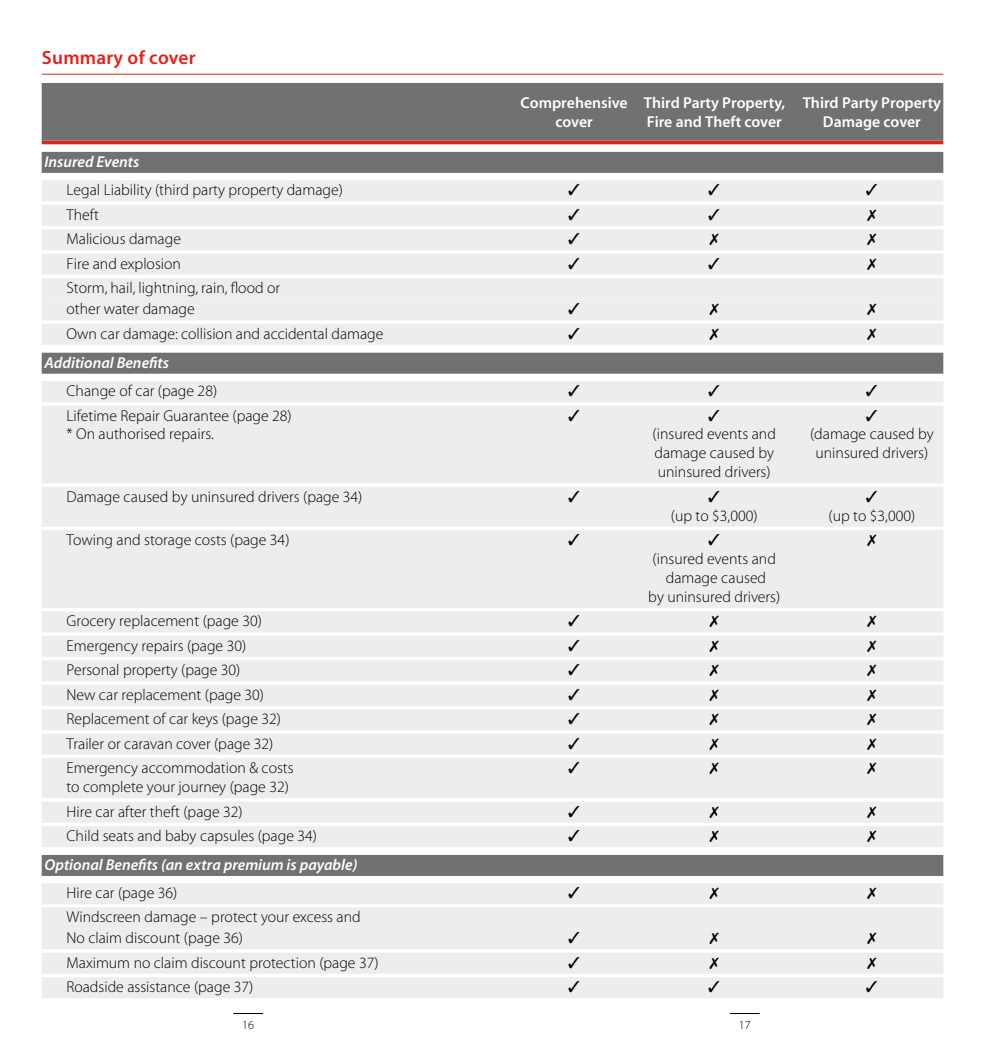
<style>
.page{position:relative;width:993px;height:1042px;background:#fff}
.page>*{position:absolute;margin:0;border:0;box-sizing:border-box;transform-origin:0 0}
.t1{font:19.25px "Myriad MM 565 600";letter-spacing:.01em;color:#e32119}
.t2{font:15.75px/21px "Myriad MM 215 600";color:#000}
.t3{font:15.75px/18.9px "Myriad MM 565 600";color:#fff}
.t4{font:15.75px "Myriad MM It 565 600";letter-spacing:.02em;color:#fff}
.t5{font:15.75px "Myriad MM It 565 600";color:#fff}
.t6{font:12.25px "Myriad MM 215 600";color:#000}
</style>
<div class="page">
<hr style="left:233px;top:1013px;width:30px;height:1px;background:#000">
<hr style="left:729px;top:1013px;width:30px;height:1px;background:#000">
<hr style="left:42px;top:74px;width:901px;height:1px;background:#e32119">
<div style="left:42px;top:83px;width:901px;height:58px;background:#707172"></div>
<hr style="left:42px;top:141px;width:901px;height:3px;background:#e32119">
<div style="left:42px;top:152px;width:901px;height:21px;background:#707172"></div>
<div style="left:42px;top:180px;width:901px;height:21px;background:#eceded"></div>
<div style="left:42px;top:205px;width:901px;height:21px;background:#eceded"></div>
<div style="left:42px;top:229px;width:901px;height:21px;background:#eceded"></div>
<div style="left:42px;top:254px;width:901px;height:21px;background:#eceded"></div>
<div style="left:42px;top:278px;width:901px;height:21px;background:#eceded"></div>
<div style="left:42px;top:299px;width:901px;height:21px;background:#eceded"></div>
<div style="left:42px;top:324px;width:901px;height:21px;background:#eceded"></div>
<div style="left:42px;top:353px;width:901px;height:21px;background:#707172"></div>
<div style="left:42px;top:381px;width:901px;height:21px;background:#eceded"></div>
<div style="left:42px;top:406px;width:901px;height:21px;background:#eceded"></div>
<div style="left:42px;top:424px;width:901px;height:21px;background:#eceded"></div>
<div style="left:42px;top:443px;width:901px;height:21px;background:#eceded"></div>
<div style="left:42px;top:462px;width:901px;height:21px;background:#eceded"></div>
<div style="left:42px;top:487px;width:901px;height:21px;background:#eceded"></div>
<div style="left:42px;top:506px;width:901px;height:21px;background:#eceded"></div>
<div style="left:42px;top:530px;width:901px;height:21px;background:#eceded"></div>
<div style="left:42px;top:549px;width:901px;height:21px;background:#eceded"></div>
<div style="left:42px;top:568px;width:901px;height:21px;background:#eceded"></div>
<div style="left:42px;top:587px;width:901px;height:21px;background:#eceded"></div>
<div style="left:42px;top:611px;width:901px;height:21px;background:#eceded"></div>
<div style="left:42px;top:636px;width:901px;height:21px;background:#eceded"></div>
<div style="left:42px;top:660px;width:901px;height:21px;background:#eceded"></div>
<div style="left:42px;top:685px;width:901px;height:21px;background:#eceded"></div>
<div style="left:42px;top:709px;width:901px;height:21px;background:#eceded"></div>
<div style="left:42px;top:734px;width:901px;height:21px;background:#eceded"></div>
<div style="left:42px;top:758px;width:901px;height:21px;background:#eceded"></div>
<div style="left:42px;top:777px;width:901px;height:21px;background:#eceded"></div>
<div style="left:42px;top:801px;width:901px;height:21px;background:#eceded"></div>
<div style="left:42px;top:826px;width:901px;height:21px;background:#eceded"></div>
<div style="left:42px;top:855px;width:901px;height:21px;background:#707172"></div>
<div style="left:42px;top:883px;width:901px;height:21px;background:#eceded"></div>
<div style="left:42px;top:907px;width:901px;height:21px;background:#eceded"></div>
<div style="left:42px;top:928px;width:901px;height:21px;background:#eceded"></div>
<div style="left:42px;top:953px;width:901px;height:21px;background:#eceded"></div>
<div style="left:42px;top:977px;width:901px;height:21px;background:#eceded"></div>
<p class="t1" style="left:42px;top:48px;width:155px">Summary of cover</p>
<p class="t3" style="left:555px;top:94px;width:387px;text-indent:-35px">Comprehensive Third Party Property, Third Party Property cover</p>
<p class="t3" style="left:646px;top:113px;width:136px">Fire and Theft cover</p>
<p class="t3" style="left:822px;top:113px;width:99px">Damage cover</p>
<p class="t5" style="left:45px;top:154px;width:96px">Insured Events</p>
<p class="t2" style="left:66px;top:180px;width:278px">Legal Liability (third party property damage)</p>
<p class="t2" style="left:66px;top:205px;width:34px">Theft</p>
<p class="t2" style="left:66px;top:229px;width:116px">Malicious damage</p>
<p class="t2" style="left:66px;top:254px;width:116px">Fire and explosion</p>
<p class="t2" style="left:66px;top:278px;width:215px">Storm, hail, lightning, rain, flood or other water damage</p>
<p class="t2" style="left:66px;top:324px;width:318px">Own car damage: collision and accidental damage</p>
<p class="t5" style="left:45px;top:355px;width:126px">Additional Benefits</p>
<p class="t2" style="left:66px;top:381px;width:152px">Change of car (page 28)</p>
<p class="t2" style="left:66px;top:405px;width:227px">Lifetime Repair Guarantee (page 28)</p>
<p class="t2" style="left:66px;top:424px;width:149px">* On authorised repairs.</p>
<p class="t2" style="left:652px;top:424px;width:125px">(insured events and</p>
<p class="t2" style="left:809px;top:424px;width:125px">(damage caused by</p>
<p class="t2" style="left:654px;top:443px;width:121px">damage caused by</p>
<p class="t2" style="left:815px;top:443px;width:114px">uninsured drivers)</p>
<p class="t2" style="left:657px;top:462px;width:114px">uninsured drivers)</p>
<p class="t2" style="left:66px;top:487px;width:297px">Damage caused by uninsured drivers (page 34)</p>
<p class="t2" style="left:670px;top:506px;width:88px">(up to $3,000)</p>
<p class="t2" style="left:828px;top:506px;width:88px">(up to $3,000)</p>
<p class="t2" style="left:66px;top:530px;width:224px">Towing and storage costs (page 34)</p>
<p class="t2" style="left:648px;top:550px;width:133px;line-height:18.9px;text-align:center">(insured events and damage caused<br>by uninsured drivers)</p>
<p class="t2" style="left:66px;top:611px;width:197px">Grocery replacement (page 30)</p>
<p class="t2" style="left:66px;top:636px;width:181px">Emergency repairs (page 30)</p>
<p class="t2" style="left:66px;top:660px;width:175px">Personal property (page 30)</p>
<p class="t2" style="left:66px;top:685px;width:199px">New car replacement (page 30)</p>
<p class="t2" style="left:66px;top:709px;width:216px">Replacement of car keys (page 32)</p>
<p class="t2" style="left:66px;top:734px;width:208px">Trailer or caravan cover (page 32)</p>
<p class="t2" style="left:66px;top:758px;width:228px">Emergency accommodation &amp; costs</p>
<p class="t2" style="left:66px;top:775px;width:224px;line-height:24.5px">to complete your journey (page 32)<br>Hire car after theft (page 32)</p>
<p class="t2" style="left:66px;top:826px;width:252px">Child seats and baby capsules (page 34)</p>
<p class="t4" style="left:45px;top:857px;width:314px">Optional Benefits (an extra premium is payable)</p>
<p class="t2" style="left:66px;top:883px;width:112px">Hire car (page 36)</p>
<p class="t2" style="left:66px;top:907px;width:296px">Windscreen damage – protect your excess and<br>No claim discount (page 36)</p>
<p class="t2" style="left:66px;top:952px;width:313px">Maximum no claim discount protection (page 37)</p>
<p class="t2" style="left:66px;top:977px;width:188px">Roadside assistance (page 37)</p>
<p class="t6" style="left:242px;top:1019px;width:13px">16</p>
<p class="t6" style="left:738px;top:1019px;width:13px">17</p>
</div>
